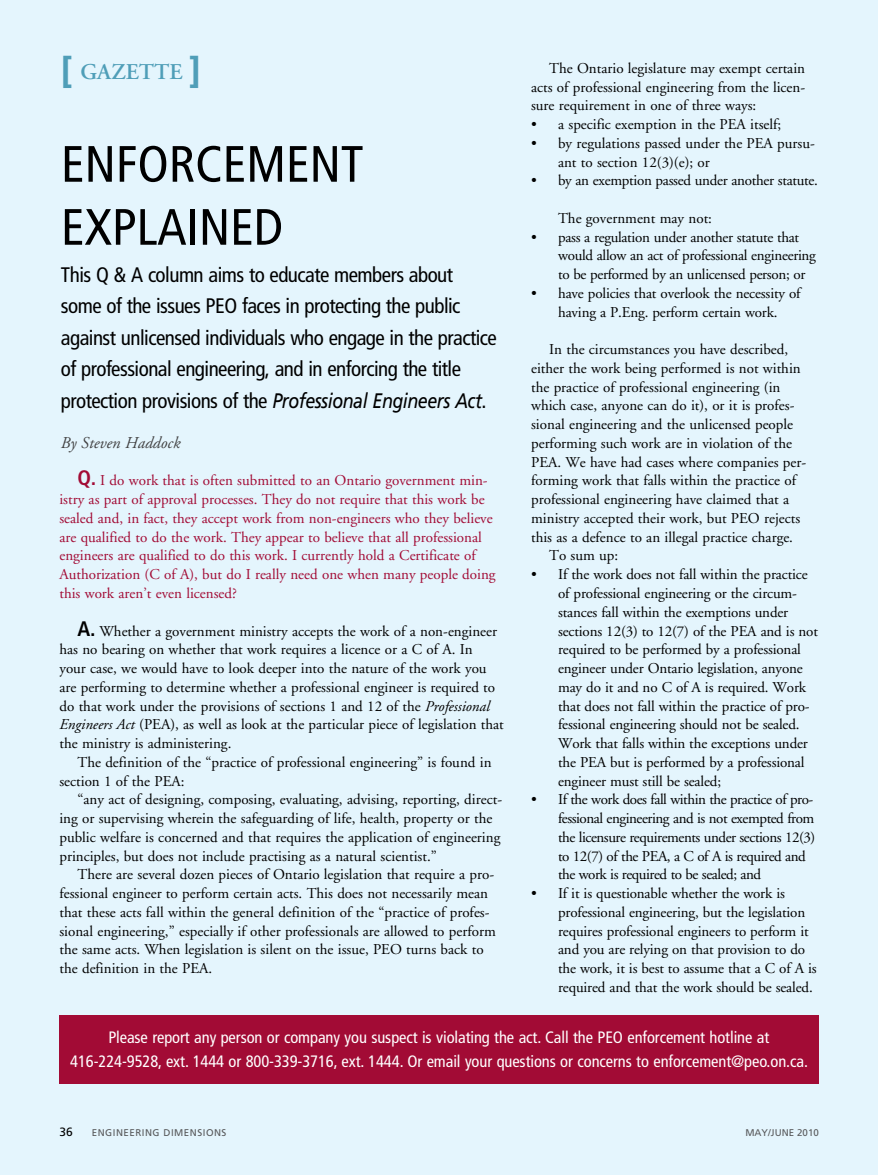
<style>
.page{position:relative;width:878px;height:1175px;background:#fff}
.page>*{position:absolute;margin:0;border:0;box-sizing:border-box;transform-origin:0 0}
.t1{font:condensed 51px/63px "Frutiger";color:#000}
.t2{font:600 22.5px "Adobe Garamond";color:#4f9eb8}
.t3{font:condensed 21px/31.5px "Frutiger";letter-spacing:-.025em;color:#000}
.t4{font:condensed 16.5px/24px "Frutiger";letter-spacing:-.005em;color:#fff;text-align:center}
.t5{font:italic 16.5px "Adobe Garamond";color:#414142}
.t6{font:15px/18.8px "Adobe Garamond";color:#000}
.t7{font:15px/18.8px "Adobe Garamond";color:#a20b35}
.t8{font:15px/18.8px "Adobe Garamond";letter-spacing:-.03em;color:#000}
.t9{font:15px/18.8px "Adobe Garamond";letter-spacing:-.02em;color:#000}
.t10{font:12px "Frutiger";color:#000}
.t11{font:9.75px "Frutiger";letter-spacing:.05em;color:#58595b}
.t12{font:9.75px "Frutiger";color:#58595b}
.s1{font-family:"Frutiger";font-weight:700;font-size:36px}
.s2{font-style:italic;font-stretch:normal}
.s3{font-family:"Frutiger";font-weight:700;font-stretch:condensed;font-size:21px}
.s4{font-style:italic}
</style>
<div class="page">
<div style="left:0;top:0;width:878px;height:1174px;background:#e4f5fd"></div>
<div style="left:59px;top:1015px;width:759px;height:68px;background:#a20b35"></div>
<h2 class="t2" style="left:61px;top:60px;width:141px"><span class="s1">[</span> GAZETTE <span class="s1">]</span></h2>
<h1 class="t1" style="left:61px;top:133px;width:296px">Enforcement explained</h1>
<p class="t3" style="left:61px;top:259px;width:437px">This Q &amp; A column aims to educate members about some of the issues PEO faces in protecting the public against unlicensed individuals who engage in the practice of professional engineering, and in enforcing the title protection provisions of the <span class="s2">Professional Engineers Act</span>.</p>
<p class="t5" style="left:61px;top:434px;width:121px">By Steven Haddock</p>
<p class="t7" style="left:59px;top:472px;width:437px;text-indent:18px"><span class="s3">Q.</span> I do work that is often submitted to an Ontario government min&shy;istry as part of approval processes. They do not require that this work be sealed and, in fact, they accept work from non-engineers who they believe are qualified to do the work. They appear to believe that all professional engineers are qualified to do this work. I currently hold a Certificate of Authorization (C of A), but do I really need one when many people doing this work aren’t even licensed?</p>
<p class="t6" style="left:59px;top:622px;width:446px;text-indent:18px"><span class="s3">A.</span> Whether a government ministry accepts the work of a non-engineer has no bearing on whether that work requires a licence or a C of A. In<br>your case, we would have to look deeper into the nature of the work you are performing to determine whether a professional engineer is required to do that work under the provisions of sections 1 and 12 of the <span class="s4">Professional Engineers Act</span> (PEA), as well as look at the particular piece of legislation that the ministry is administering.</p>
<p class="t6" style="left:59px;top:753px;width:433px;text-indent:18px">The definition of the “practice of professional engineering” is found in section 1 of the PEA:</p>
<p class="t6" style="left:59px;top:790px;width:444px;text-indent:18px">“any act of designing, composing, evaluating, advising, reporting, direct&shy;ing or supervising wherein the safeguarding of life, health, property or the public welfare is concerned and that requires the application of engineering principles, but does not include practising as a natural scientist.”</p>
<p class="t6" style="left:59px;top:865px;width:438px;text-indent:18px">There are several dozen pieces of Ontario legislation that require a pro&shy;fessional engineer to perform certain acts. This does not necessarily mean that these acts fall within the general definition of the “practice of profes&shy;sional engineering,” especially if other professionals are allowed to perform the same acts. When legislation is silent on the issue, PEO turns back to the definition in the PEA.</p>
<p class="t6" style="left:531px;top:59px;width:276px;text-align:justify;text-indent:18px">The Ontario legislature may exempt certain acts of professional engineering from the licen&shy;sure requirement in one of three ways:</p>
<p class="t6" style="left:531px;top:115px;width:252px">• a specific exemption in the PEA itself;</p>
<p class="t6" style="left:558px;top:134px;width:258px;text-indent:-27px">• by regulations passed under the PEA pursu&shy;ant to section 12(3)(e); or</p>
<p class="t9" style="left:531px;top:172px;width:288px">• by an exemption passed under another statute.</p>
<p class="t6" style="left:558px;top:209px;width:155px">The government may not:</p>
<p class="t9" style="left:558px;top:228px;width:259px;text-indent:-27px">• pass a regulation under another statute that would allow an act of professional engineering to be performed by an unlicensed person; or</p>
<p class="t6" style="left:531px;top:284px;width:271px;text-align:center">• have policies that overlook the necessity of having a P.Eng. perform certain work.</p>
<p class="t6" style="left:549px;top:340px;width:241px">In the circumstances you have described,</p>
<p class="t6" style="left:531px;top:359px;width:271px">either the work being performed is not within</p>
<p class="t6" style="left:531px;top:378px;width:251px">the practice of professional engineering (in</p>
<p class="t6" style="left:531px;top:397px;width:265px">which case, anyone can do it), or it is profes-</p>
<p class="t6" style="left:531px;top:415px;width:263px">sional engineering and the unlicensed people</p>
<p class="t6" style="left:531px;top:434px;width:262px">performing such work are in violation of the</p>
<p class="t6" style="left:531px;top:453px;width:276px">PEA. We have had cases where companies per-</p>
<p class="t6" style="left:531px;top:472px;width:266px">forming work that falls within the practice of</p>
<p class="t6" style="left:531px;top:490px;width:259px">professional engineering have claimed that a</p>
<p class="t6" style="left:531px;top:509px;width:271px">ministry accepted their work, but PEO rejects</p>
<p class="t6" style="left:531px;top:528px;width:263px">this as a defence to an illegal practice charge.</p>
<p class="t6" style="left:549px;top:547px;width:71px">To sum up:</p>
<p class="t6" style="left:558px;top:565px;width:261px;text-indent:-27px">• If the work does not fall within the practice of professional engineering or the circum&shy;stances fall within the exemptions under sections 12(3) to 12(7) of the PEA and is not required to be performed by a professional engineer under Ontario legislation, anyone may do it and no C of A is required. Work that does not fall within the practice of pro&shy;fessional engineering should not be sealed.<br>Work that falls within the exceptions under the PEA but is performed by a professional engineer must still be sealed;</p>
<p class="t8" style="left:558px;top:790px;width:259px;text-indent:-27px">• If the work does fall within the practice of pro&shy;fessional engineering and is not exempted from the licensure requirements under sections 12(3) to 12(7) of the PEA, a C of A is required and the work is required to be sealed; and</p>
<p class="t6" style="left:558px;top:884px;width:260px;text-indent:-27px">• If it is questionable whether the work is professional engineering, but the legislation requires professional engineers to perform it and you are relying on that provision to do the work, it is best to assume that a C of A is required and that the work should be sealed.</p>
<p class="t4" style="left:70px;top:1025px;width:739px">Please report any person or company you suspect is violating the act. Call the PEO enforcement hotline at<br>416-224-9528, ext. 1444 or 800-339-3716, ext. 1444. Or email your questions or concerns to enforcement@peo.on.ca.</p>
<p class="t10" style="left:59px;top:1124px;width:15px">36</p>
<p class="t11" style="left:92px;top:1126px;width:136px">ENGINEERING DIMENSIONS</p>
<p class="t12" style="left:745px;top:1126px;width:75px">MAY/JUNE 2010</p>
</div>
